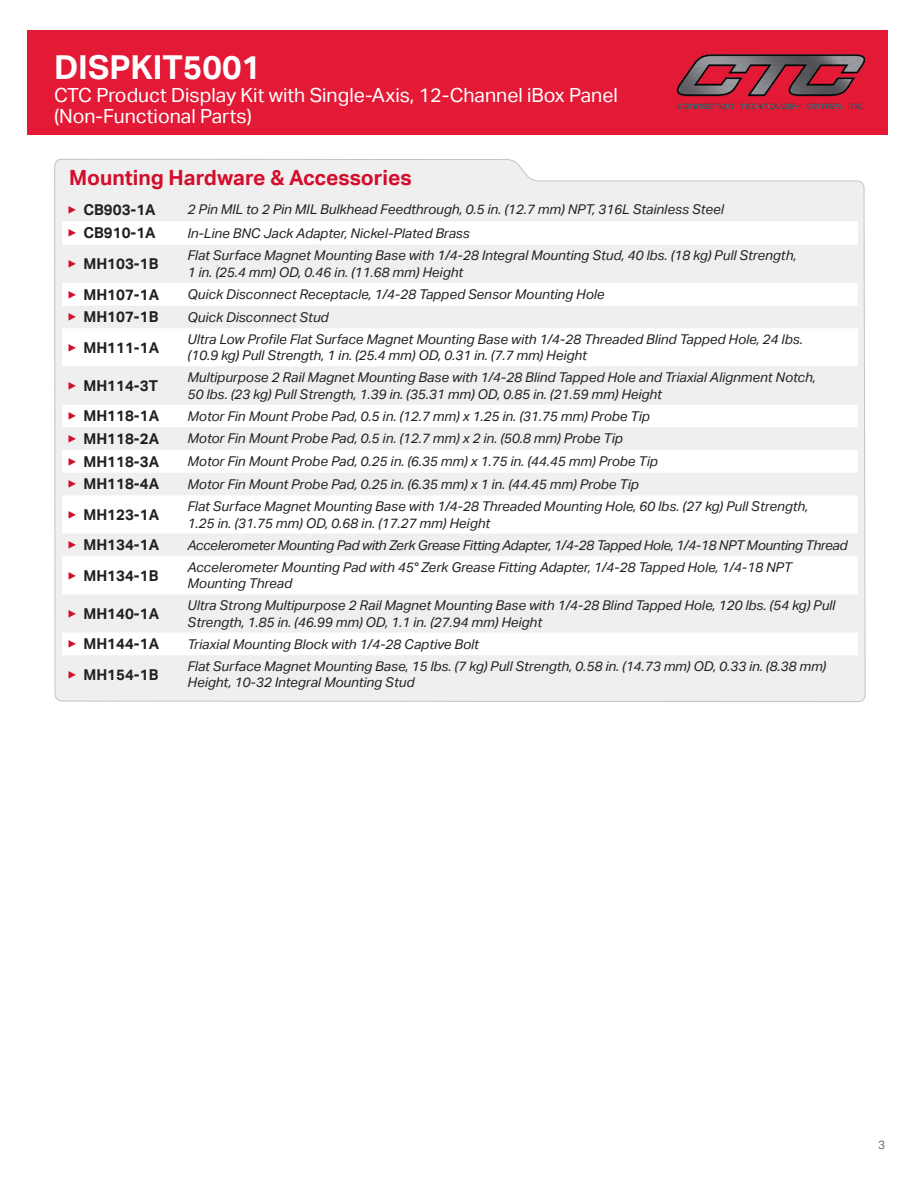
<style>
.page{position:relative;width:918px;height:1188px;background:#fff}
.page>*{position:absolute;margin:0;border:0;box-sizing:border-box;transform-origin:0 0}
.t1{font:700 33px "Aktiv Grotesk";color:#fff}
.t2{font:700 21px "Aktiv Grotesk";color:#d30d2b}
.t3{font:19.5px/21px "Aktiv Grotesk";color:#fff}
.t4{font:700 15px "Aktiv Grotesk";color:#231f20}
.t5{font:italic 13.5px/16.5px "Aktiv Grotesk";color:#231f20}
.t6{font:italic 13.5px "Aktiv Grotesk";letter-spacing:-.02em;color:#231f20}
.t7{font:12px "Aktiv Grotesk";color:#6f7073}
.s1{color:#d30d2b}
</style>
<div class="page">
<div style="left:27px;top:30px;width:861px;height:105px;background:#e31936"></div>
<img style="left:676px;top:54px;width:190px;height:56px">
<svg style="left:54px;top:158px;width:812px;height:544px"></svg>
<svg style="left:62px;top:221px;width:796px;height:434px"></svg>
<h1 class="t1" style="left:54px;top:48px;width:209px">DISPKIT5001</h1>
<h3 class="t3" style="left:54px;top:85px;width:565px">CTC Product Display Kit with Single-Axis, 12-Channel iBox Panel (Non-Functional Parts)</h3>
<p class="t2" style="left:69px;top:165px;width:344px">Mounting Hardware &amp; Accessories</p>
<p class="t4" style="left:68px;top:201px;width:89px"><span class="s1">▶</span> CB903-1A</p>
<p class="t5" style="left:188px;top:201px;width:538px">2 Pin MIL to 2 Pin MIL Bulkhead Feedthrough, 0.5 in. (12.7 mm) NPT, 316L Stainless Steel</p>
<p class="t4" style="left:68px;top:224px;width:89px"><span class="s1">▶</span> CB910-1A</p>
<p class="t5" style="left:188px;top:225px;width:284px">In-Line BNC Jack Adapter, Nickel-Plated Brass</p>
<p class="t4" style="left:68px;top:255px;width:92px"><span class="s1">▶</span> MH103-1B</p>
<p class="t5" style="left:188px;top:247px;width:610px">Flat Surface Magnet Mounting Base with 1/4-28 Integral Mounting Stud, 40 lbs. (18 kg) Pull Strength,<br>1 in. (25.4 mm) OD, 0.46 in. (11.68 mm) Height</p>
<p class="t4" style="left:68px;top:286px;width:93px"><span class="s1">▶</span> MH107-1A</p>
<p class="t5" style="left:188px;top:286px;width:418px">Quick Disconnect Receptacle, 1/4-28 Tapped Sensor Mounting Hole</p>
<p class="t4" style="left:68px;top:308px;width:92px"><span class="s1">▶</span> MH107-1B</p>
<p class="t5" style="left:188px;top:309px;width:143px">Quick Disconnect Stud</p>
<p class="t4" style="left:68px;top:339px;width:93px"><span class="s1">▶</span> MH111-1A</p>
<p class="t5" style="left:188px;top:331px;width:617px">Ultra Low Profile Flat Surface Magnet Mounting Base with 1/4-28 Threaded Blind Tapped Hole, 24 lbs. (10.9 kg) Pull Strength, 1 in. (25.4 mm) OD, 0.31 in. (7.7 mm) Height</p>
<p class="t4" style="left:68px;top:377px;width:92px"><span class="s1">▶</span> MH114-3T</p>
<p class="t5" style="left:188px;top:369px;width:630px">Multipurpose 2 Rail Magnet Mounting Base with 1/4-28 Blind Tapped Hole and Triaxial Alignment Notch,<br>50 lbs. (23 kg) Pull Strength, 1.39 in. (35.31 mm) OD, 0.85 in. (21.59 mm) Height</p>
<p class="t4" style="left:68px;top:407px;width:93px"><span class="s1">▶</span> MH118-1A</p>
<p class="t5" style="left:188px;top:408px;width:464px">Motor Fin Mount Probe Pad, 0.5 in. (12.7 mm) x 1.25 in. (31.75 mm) Probe Tip</p>
<p class="t4" style="left:68px;top:430px;width:93px"><span class="s1">▶</span> MH118-2A</p>
<p class="t5" style="left:188px;top:431px;width:437px">Motor Fin Mount Probe Pad, 0.5 in. (12.7 mm) x 2 in. (50.8 mm) Probe Tip</p>
<p class="t4" style="left:68px;top:453px;width:93px"><span class="s1">▶</span> MH118-3A</p>
<p class="t5" style="left:188px;top:453px;width:472px">Motor Fin Mount Probe Pad, 0.25 in. (6.35 mm) x 1.75 in. (44.45 mm) Probe Tip</p>
<p class="t4" style="left:68px;top:475px;width:93px"><span class="s1">▶</span> MH118-4A</p>
<p class="t5" style="left:188px;top:476px;width:453px">Motor Fin Mount Probe Pad, 0.25 in. (6.35 mm) x 1 in. (44.45 mm) Probe Tip</p>
<p class="t4" style="left:68px;top:506px;width:93px"><span class="s1">▶</span> MH123-1A</p>
<p class="t5" style="left:188px;top:498px;width:622px">Flat Surface Magnet Mounting Base with 1/4-28 Threaded Mounting Hole, 60 lbs. (27 kg) Pull Strength,<br>1.25 in. (31.75 mm) OD, 0.68 in. (17.27 mm) Height</p>
<p class="t4" style="left:68px;top:536px;width:93px"><span class="s1">▶</span> MH134-1A</p>
<p class="t6" style="left:188px;top:537px;width:662px">Accelerometer Mounting Pad with Zerk Grease Fitting Adapter, 1/4-28 Tapped Hole, 1/4-18 NPT Mounting Thread</p>
<p class="t4" style="left:68px;top:567px;width:92px"><span class="s1">▶</span> MH134-1B</p>
<p class="t5" style="left:188px;top:559px;width:606px">Accelerometer Mounting Pad with 45° Zerk Grease Fitting Adapter, 1/4-28 Tapped Hole, 1/4-18 NPT<br>Mounting Thread</p>
<p class="t4" style="left:68px;top:605px;width:93px"><span class="s1">▶</span> MH140-1A</p>
<p class="t5" style="left:188px;top:597px;width:649px">Ultra Strong Multipurpose 2 Rail Magnet Mounting Base with 1/4-28 Blind Tapped Hole, 120 lbs. (54 kg) Pull<br>Strength, 1.85 in. (46.99 mm) OD, 1.1 in. (27.94 mm) Height</p>
<p class="t4" style="left:68px;top:635px;width:93px"><span class="s1">▶</span> MH144-1A</p>
<p class="t5" style="left:188px;top:636px;width:293px">Triaxial Mounting Block with 1/4-28 Captive Bolt</p>
<p class="t4" style="left:68px;top:666px;width:92px"><span class="s1">▶</span> MH154-1B</p>
<p class="t5" style="left:188px;top:658px;width:640px">Flat Surface Magnet Mounting Base, 15 lbs. (7 kg) Pull Strength, 0.58 in. (14.73 mm) OD, 0.33 in. (8.38 mm)<br>Height, 10-32 Integral Mounting Stud</p>
<p class="t7" style="left:878px;top:1138px;width:9px">3</p>
</div>
